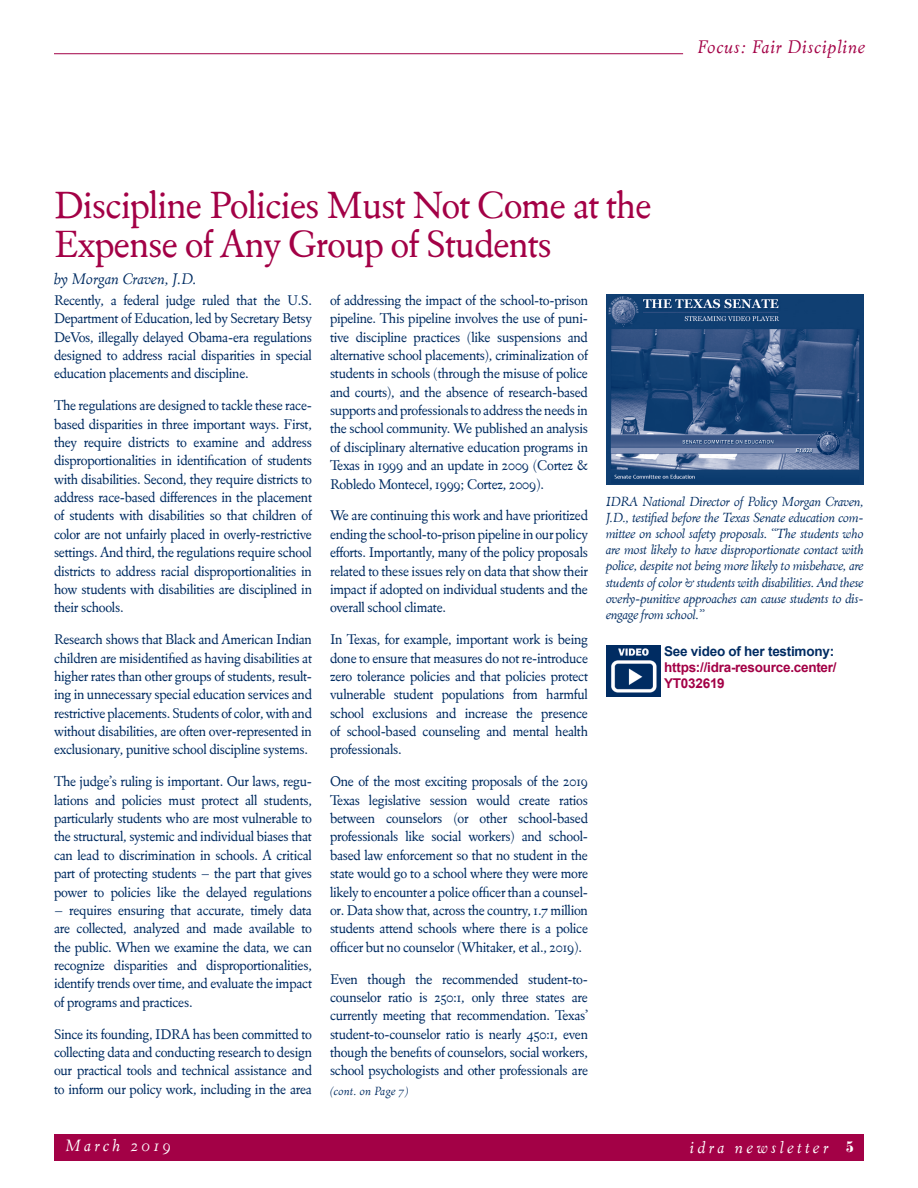
<style>
.page{position:relative;width:918px;height:1188px;background:#fff}
.page>*{position:absolute;margin:0;border:0;box-sizing:border-box;transform-origin:0 0}
.t1{font:39px "Eldorado Text";letter-spacing:-.02em;color:#a30146}
.t2{font:italic 18.75px "Eldorado Text";letter-spacing:.04em;color:#a30146}
.t3{font:italic 16.8px "Eldorado Text";letter-spacing:.2em;color:#fff}
.t4{font:italic 15.75px "Eldorado Text";color:#002c62}
.body{font:14.4px/18.3px "Eldorado Text";letter-spacing:-.02em;color:#002c62;text-align:justify}
.t5{font:italic 13.5px/16.2px "Eldorado Text";letter-spacing:-.02em;color:#002c62;text-align:justify}
.t6{font:700 13.5px/16.2px "Arial";letter-spacing:-.02em;color:#a30146}
.t7{font:700 13.5px "Arial";letter-spacing:-.02em;color:#002c62}
.body-2{font:italic 12px "Eldorado Text";letter-spacing:.01em;color:#002c62}
.s1{font-family:"Inflex MT Std";font-weight:700;font-style:normal;font-size:15px}
</style>
<div class="page">
<div style="left:54px;top:1134px;width:810px;height:27px;background:#a30146"></div>
<hr style="left:54px;top:53px;width:629px;height:1px;background:#a30146">
<img style="left:606px;top:294px;width:258px;height:190px">
<img style="left:606px;top:646px;width:54px;height:50px">
<h2 class="t2" style="left:698px;top:36px;width:170px">Focus: Fair Discipline</h2>
<p class="t1" style="left:54px;top:182px;width:599px">Discipline Policies Must Not Come at the</p>
<p class="t1" style="left:54px;top:221px;width:500px">Expense of Any Group of Students</p>
<p class="body" style="left:330px;top:291px;width:260px">of addressing the impact of the school-to-prison pipeline. This pipeline involves the use of puni&shy;tive discipline practices (like suspensions and alternative school placements), criminalization of students in schools (through the misuse of police and courts), and the absence of research-based supports and professionals to address the needs in the school community. We published an analysis of disciplinary alternative education programs in Texas in 1999 and an update in 2009 (Cortez &amp; Robledo Montecel, 1999; Cortez, 2009).</p>
<p class="body" style="left:330px;top:507px;width:260px">We are continuing this work and have prioritized ending the school-to-prison pipeline in our policy efforts. Importantly, many of the policy proposals related to these issues rely on data that show their impact if adopted on individual students and the overall school climate.</p>
<p class="body" style="left:330px;top:631px;width:260px">In Texas, for example, important work is being done to ensure that measures do not re-introduce zero tolerance policies and that policies protect vulnerable student populations from harmful school exclusions and increase the presence of school-based counseling and mental health professionals.</p>
<p class="body" style="left:330px;top:773px;width:260px">One of the most exciting proposals of the 2019<br>Texas legislative session would create ratios between counselors (or other school-based professionals like social workers) and school&shy;based law enforcement so that no student in the state would go to a school where they were more likely to encounter a police officer than a counsel&shy;or. Data show that, across the country, 1.7 million students attend schools where there is a police officer but no counselor (Whitaker, et al., 2019).</p>
<p class="body" style="left:330px;top:970px;width:260px">Even though the recommended student-to&shy;counselor ratio is 250:1, only three states are currently meeting that recommendation. Texas’ student-to-counselor ratio is nearly 450:1, even though the benefits of counselors, social workers, school psychologists and other professionals are</p>
<p class="t4" style="left:54px;top:270px;width:144px">by Morgan Craven, J.D.</p>
<p class="body" style="left:54px;top:291px;width:260px">Recently, a federal judge ruled that the U.S.<br>Department of Education, led by Secretary Betsy DeVos, illegally delayed Obama-era regulations designed to address racial disparities in special education placements and discipline.</p>
<p class="body" style="left:54px;top:397px;width:260px">The regulations are designed to tackle these race&shy;based disparities in three important ways. First, they require districts to examine and address disproportionalities in identification of students with disabilities. Second, they require districts to address race-based differences in the placement of students with disabilities so that children of color are not unfairly placed in overly-restrictive settings. And third, the regulations require school districts to address racial disproportionalities in how students with disabilities are disciplined in their schools.</p>
<p class="body" style="left:54px;top:631px;width:260px">Research shows that Black and American Indian children are misidentified as having disabilities at higher rates than other groups of students, result&shy;ing in unnecessary special education services and restrictive placements. Students of color, with and without disabilities, are often over-represented in exclusionary, punitive school discipline systems.</p>
<p class="body" style="left:54px;top:773px;width:260px">The judge’s ruling is important. Our laws, regu&shy;lations and policies must protect all students, particularly students who are most vulnerable to the structural, systemic and individual biases that can lead to discrimination in schools. A critical part of protecting students – the part that gives power to policies like the delayed regulations</p>
<p class="body" style="left:54px;top:901px;width:260px">– requires ensuring that accurate, timely data are collected, analyzed and made available to the public. When we examine the data, we can recognize disparities and disproportionalities, identify trends over time, and evaluate the impact of programs and practices.</p>
<p class="body" style="left:54px;top:1025px;width:260px">Since its founding, IDRA has been committed to collecting data and conducting research to design our practical tools and technical assistance and to inform our policy work, including in the area</p>
<p class="t5" style="left:606px;top:493px;width:260px">IDRA National Director of Policy Morgan Craven, J.D., testified before the Texas Senate education com&shy;mittee on school safety proposals. “The students who are most likely to have disproportionate contact with police, despite not being more likely to misbehave, are students of color &amp; students with disabilities. And these overly-punitive approaches can cause students to dis&shy;engage from school.”</p>
<p class="t7" style="left:664px;top:642px;width:171px">See video of her testimony:</p>
<p class="t6" style="left:664px;top:659px;width:174px">https://idra-resource.center/<br>YT032619</p>
<p class="body-2" style="left:330px;top:1084px;width:80px">(cont. on Page 7)</p>
<p class="t3" style="left:65px;top:1136px;width:107px">March 2019</p>
<p class="t3" style="left:690px;top:1138px;width:165px">idra newsletter <span class="s1">5</span></p>
</div>
